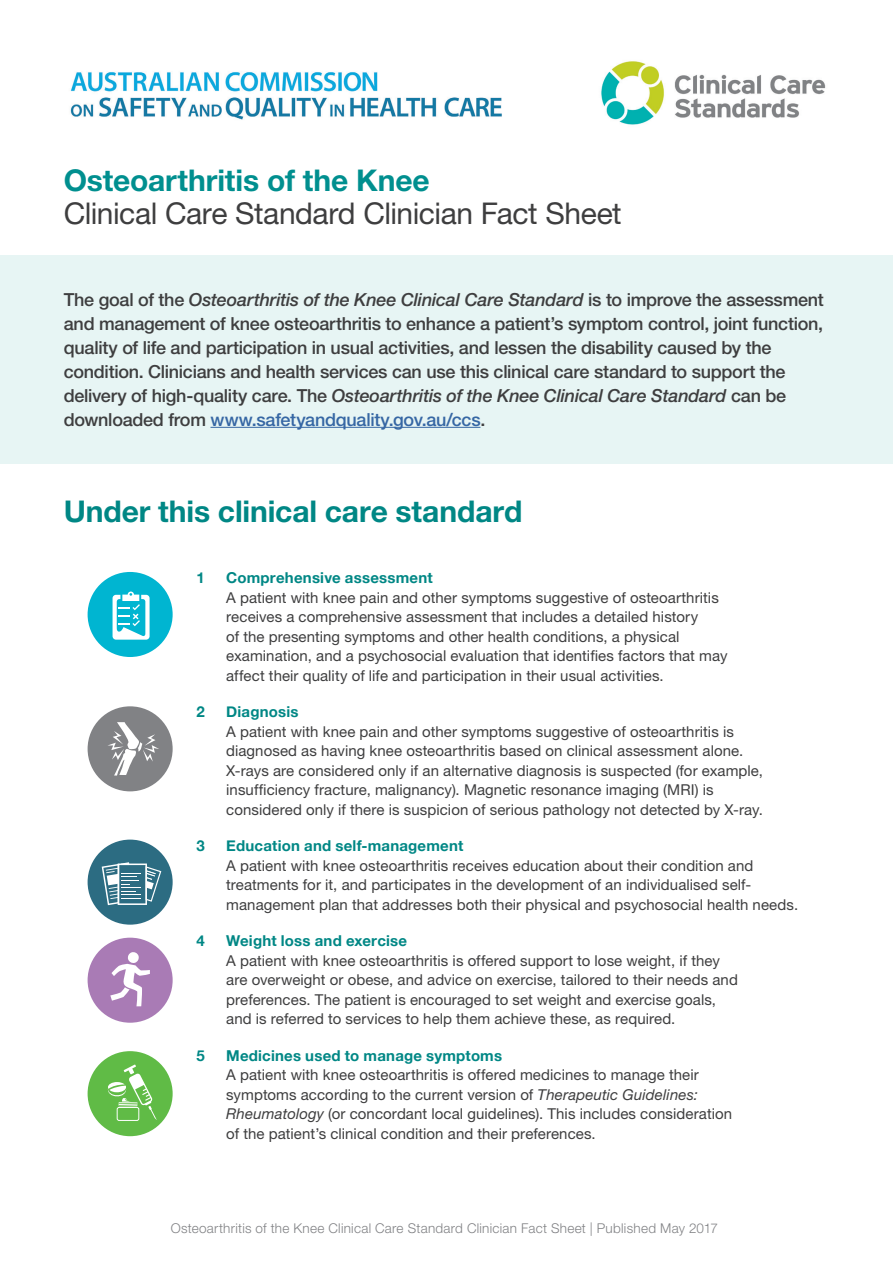
<style>
.page{position:relative;width:893px;height:1263px;background:#fff}
.page>*{position:absolute;margin:0;border:0;box-sizing:border-box;transform-origin:0 0}
._01_Heading_Level_1{font:30px/33px "Helvetica Neue LT Std";letter-spacing:-.015em;color:#3e3e3f}
._02_Heading_Level_2{font:700 30px "Helvetica Neue LT Std";letter-spacing:-.005em;color:#008785}
.Introduction{font:500 18px/24px "Helvetica Neue LT Std";letter-spacing:-.015em;color:#3e3e3f}
._02_Standards_Text{font:15px/19.5px "Helvetica Neue LT Std";letter-spacing:.005em;color:#3e3e3f}
._02_Standards_Text-2{font:700 15px "Helvetica Neue";color:#008785}
.t1{font:300 13.5px "Helvetica Neue LT Std";letter-spacing:.02em;color:#818285}
.s1{font-weight:700;color:#008f8f}
.s2{font-style:italic}
.s3{color:#3667a4}
.s4{font-family:"Helvetica Neue";font-weight:700;color:#008785}
</style>
<div class="page">
<div style="left:0;top:255px;width:893px;height:209px;background:#e7f5f4"></div>
<hr style="left:210px;top:427px;width:270px;height:1px;background:#3667a4">
<div style="left:88px;top:572px;width:85px;height:85px;background:#00b5d1;border-radius:50%"></div>
<svg style="left:113px;top:591px;width:37px;height:49px"></svg>
<div style="left:88px;top:839px;width:85px;height:86px;background:#2c6c82;border-radius:50%"></div>
<svg style="left:102px;top:862px;width:59px;height:43px"></svg>
<div style="left:88px;top:938px;width:85px;height:85px;background:#a97bb5;border-radius:50%"></div>
<svg style="left:110px;top:952px;width:40px;height:54px"></svg>
<div style="left:88px;top:1051px;width:85px;height:85px;background:#60bb46;border-radius:50%"></div>
<div style="left:117px;top:1107px;width:22px;height:14px;border:1px solid #fff;border-radius:2px"></div>
<svg style="left:107px;top:1064px;width:50px;height:56px"></svg>
<div style="left:88px;top:706px;width:85px;height:85px;background:#818285;border-radius:50%"></div>
<svg style="left:108px;top:722px;width:51px;height:53px"></svg>
<img style="left:70px;top:72px;width:432px;height:48px">
<img style="left:601px;top:61px;width:225px;height:64px">
<h1 class="_01_Heading_Level_1" style="left:64px;top:163px;width:559px"><span class="s1">Osteoarthritis of the Knee<br></span>Clinical Care Standard Clinician Fact Sheet</h1>
<p class="Introduction" style="left:64px;top:287px;width:761px">The goal of the <span class="s2">Osteoarthritis of the Knee Clinical Care Standard</span> is to improve the assessment and management of knee osteoarthritis to enhance a patient’s symptom control, joint function, quality of life and participation in usual activities, and lessen the disability caused by the condition. Clinicians and health services can use this clinical care standard to support the delivery of high-quality care. The <span class="s2">Osteoarthritis of the Knee Clinical Care Standard</span> can be downloaded from <span class="s3">www.safetyandquality.gov.au/ccs</span>.</p>
<h2 class="_02_Heading_Level_2" style="left:64px;top:493px;width:460px">Under this clinical care standard</h2>
<p class="_02_Standards_Text-2" style="left:196px;top:566px;width:10px">1</p>
<p class="_02_Standards_Text" style="left:226px;top:568px;width:503px"><span class="s4">Comprehensive assessment<br></span>A patient with knee pain and other symptoms suggestive of osteoarthritis receives a comprehensive assessment that includes a detailed history<br>of the presenting symptoms and other health conditions, a physical examination, and a psychosocial evaluation that identifies factors that may affect their quality of life and participation in their usual activities.</p>
<p class="_02_Standards_Text-2" style="left:196px;top:700px;width:10px">2</p>
<p class="_02_Standards_Text" style="left:226px;top:702px;width:538px"><span class="s4">Diagnosis<br></span>A patient with knee pain and other symptoms suggestive of osteoarthritis is diagnosed as having knee osteoarthritis based on clinical assessment alone.<br>X-rays are considered only if an alternative diagnosis is suspected (for example, insufficiency fracture, malignancy). Magnetic resonance imaging (MRI) is considered only if there is suspicion of serious pathology not detected by X-ray.</p>
<p class="_02_Standards_Text-2" style="left:196px;top:834px;width:10px">3</p>
<p class="_02_Standards_Text" style="left:226px;top:836px;width:573px"><span class="s4">Education and self-management<br></span>A patient with knee osteoarthritis receives education about their condition and treatments for it, and participates in the development of an individualised self&shy;management plan that addresses both their physical and psychosocial health needs.</p>
<p class="_02_Standards_Text-2" style="left:196px;top:929px;width:10px">4</p>
<p class="_02_Standards_Text" style="left:226px;top:931px;width:513px"><span class="s4">Weight loss and exercise<br></span>A patient with knee osteoarthritis is offered support to lose weight, if they are overweight or obese, and advice on exercise, tailored to their needs and preferences. The patient is encouraged to set weight and exercise goals, and is referred to services to help them achieve these, as required.</p>
<p class="_02_Standards_Text-2" style="left:196px;top:1044px;width:10px">5</p>
<p class="_02_Standards_Text" style="left:226px;top:1045px;width:507px"><span class="s4">Medicines used to manage symptoms<br></span>A patient with knee osteoarthritis is offered medicines to manage their symptoms according to the current version of <span class="s2">Therapeutic Guidelines:<br>Rheumatology</span> (or concordant local guidelines). This includes consideration of the patient’s clinical condition and their preferences.</p>
<p class="t1" style="left:171px;top:1220px;width:548px">Osteoarthritis of the Knee Clinical Care Standard Clinician Fact Sheet | Published May 2017</p>
</div>
